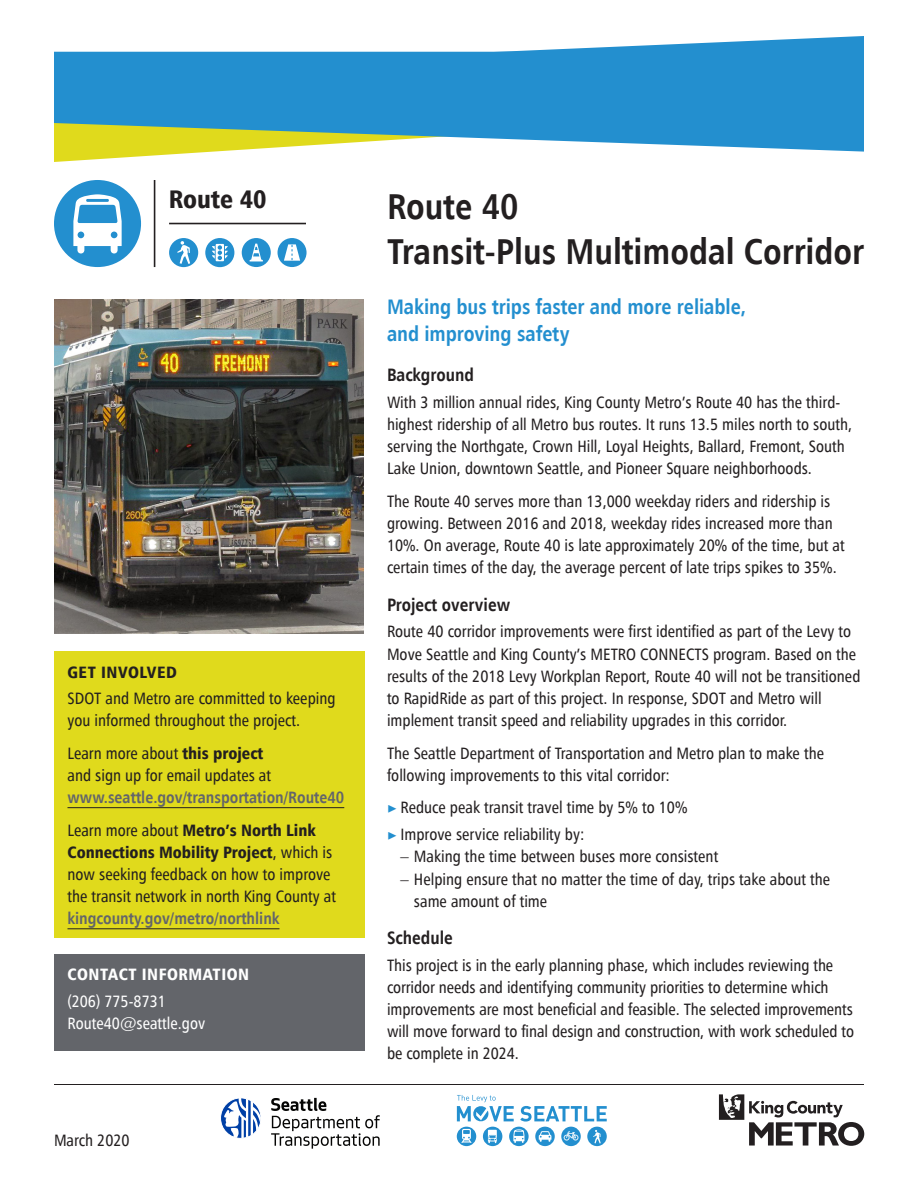
<style>
.page{position:relative;width:918px;height:1188px;background:#fff}
.page>*{position:absolute;margin:0;border:0;box-sizing:border-box;transform-origin:0 0}
.t1{font:700 condensed 36px/45px "Humanist 777 BT";color:#231f20}
.t2{font:900 condensed 25.5px "Humanist 777 BT";color:#231f20}
.t3{font:700 condensed 21px/27px "Humanist 777 BT";color:#238fcf}
.t4{font:700 condensed 18px "Humanist 777 BT";color:#231f20}
.t5{font:16.5px/22.2px "Humanist 777 BT Cn Rm";color:#231f20}
.t6{font:700 condensed 16.5px/32.5px "Humanist 777 BT";color:#63656a}
.t7{font:900 condensed 16.5px "Humanist 777 BT";color:#231f20}
.t8{font:16.5px/22.2px "Humanist 777 BT Cn Rm";color:#fff}
.t9{font:900 condensed 16.5px "Humanist 777 BT";letter-spacing:.03em;color:#fff}
.t10{font:900 condensed 16.5px "Humanist 777 BT";letter-spacing:.03em;color:#231f20}
.s1{font-family:"Humanist 777 BT";font-weight:900;font-stretch:condensed}
.s2{font-family:"Humanist 777 BT Cn Rm";font-weight:400;font-stretch:normal;color:#231f20}
.s3{font-weight:900;color:#231f20}
.s4{font-family:"Humanist 777 BT Cn Rm";font-weight:400;font-stretch:normal}
.s5{font-family:"Minion Pro";color:#238fcf}
.s6{font-family:"Humanist 777 BT";font-weight:300;font-stretch:condensed}
</style>
<div class="page">
<svg style="left:719px;top:1094px;width:145px;height:52px"></svg>
<svg style="left:271px;top:1098px;width:109px;height:51px"></svg>
<svg style="left:221px;top:1098px;width:40px;height:40px"></svg>
<div style="left:220px;top:1098px;width:41px;height:41px;border:1px solid #fff;border-radius:50%"></div>
<svg style="left:224px;top:1098px;width:37px;height:40px"></svg>
<svg style="left:520px;top:1106px;width:87px;height:16px"></svg>
<svg style="left:457px;top:1127px;width:19px;height:19px"></svg>
<svg style="left:483px;top:1127px;width:19px;height:19px"></svg>
<svg style="left:509px;top:1127px;width:20px;height:19px"></svg>
<svg style="left:535px;top:1127px;width:20px;height:19px"></svg>
<svg style="left:561px;top:1127px;width:20px;height:19px"></svg>
<div style="left:587px;top:1127px;width:20px;height:19px;background:#238fcf;border-radius:50%"></div>
<svg style="left:461px;top:1129px;width:11px;height:14px"></svg>
<svg style="left:513px;top:1129px;width:11px;height:14px"></svg>
<svg style="left:539px;top:1131px;width:12px;height:11px"></svg>
<svg style="left:564px;top:1131px;width:14px;height:10px"></svg>
<svg style="left:593px;top:1130px;width:8px;height:14px"></svg>
<svg style="left:488px;top:1130px;width:9px;height:13px"></svg>
<svg style="left:457px;top:1095px;width:57px;height:27px"></svg>
<hr style="left:54px;top:1084px;width:810px;height:1px;background:#231f20">
<svg style="left:54px;top:152px;width:152px;height:10px"></svg>
<svg style="left:55px;top:36px;width:809px;height:16px"></svg>
<svg style="left:54px;top:52px;width:810px;height:100px;background:#419cc2"></svg>
<img style="left:54px;top:300px;width:309px;height:334px">
<div style="left:54px;top:180px;width:87px;height:87px;background:#238fcf;border-radius:50%"></div>
<svg style="left:73px;top:194px;width:49px;height:60px"></svg>
<hr style="left:154px;top:180px;width:1px;height:87px;background:#231f20">
<hr style="left:169px;top:223px;width:137px;height:1px;background:#231f20">
<div style="left:169px;top:238px;width:29px;height:29px;background:#238fcf;border-radius:50%"></div>
<svg style="left:177px;top:241px;width:13px;height:23px"></svg>
<div style="left:278px;top:238px;width:29px;height:29px;background:#238fcf;border-radius:50%"></div>
<svg style="left:284px;top:244px;width:16px;height:17px"></svg>
<div style="left:242px;top:238px;width:29px;height:29px;background:#238fcf;border-radius:50%"></div>
<svg style="left:250px;top:244px;width:13px;height:17px"></svg>
<div style="left:205px;top:238px;width:29px;height:29px;background:#238fcf;border-radius:50%"></div>
<svg style="left:216px;top:244px;width:8px;height:17px"></svg>
<svg style="left:212px;top:245px;width:16px;height:15px"></svg>
<div style="left:54px;top:652px;width:310px;height:286px;background:#e0da1c"></div>
<hr style="left:68px;top:807px;width:276px;height:1px;background:#231f20">
<hr style="left:68px;top:929px;width:212px;height:1px;background:#231f20">
<div style="left:54px;top:954px;width:310px;height:97px;background:#63656a"></div>
<h2 class="t2" style="left:169px;top:183px;width:99px">Route 40</h2>
<p class="t10" style="left:68px;top:661px;width:111px">GET INVOLVED</p>
<p class="t5" style="left:68px;top:687px;width:270px">SDOT and Metro are committed to keeping you informed throughout the project.</p>
<p class="t5" style="left:68px;top:742px;width:205px">Learn more about <span class="s1">this project </span>and sign up for email updates at</p>
<p class="t6" style="left:68px;top:781px;width:278px">www.seattle.gov/transportation/Route40<br><span class="s2">Learn more about</span> <span class="s3">Metro’s North Link</span></p>
<p class="t7" style="left:68px;top:842px;width:266px">Connections Mobility Project<span class="s4">, which is</span></p>
<p class="t5" style="left:68px;top:863px;width:270px">now seeking feedback on how to improve the transit network in north King County at</p>
<p class="t6" style="left:68px;top:902px;width:214px">kingcounty.gov/metro/northlink</p>
<p class="t9" style="left:68px;top:964px;width:183px">CONTACT INFORMATION</p>
<p class="t8" style="left:68px;top:990px;width:139px">(206) 775-8731<br>Route40@seattle.gov</p>
<p class="t5" style="left:54px;top:1129px;width:77px">March 2020</p>
<h1 class="t1" style="left:387px;top:183px;width:478px">Route 40<br>Transit-Plus Multimodal Corridor</h1>
<p class="t3" style="left:387px;top:293px;width:361px">Making bus trips faster and more reliable, and improving safety</p>
<p class="t4" style="left:387px;top:364px;width:88px">Background</p>
<p class="t5" style="left:387px;top:391px;width:467px">With 3 million annual rides, King County Metro’s Route 40 has the third&shy;highest ridership of all Metro bus routes. It runs 13.5 miles north to south, serving the Northgate, Crown Hill, Loyal Heights, Ballard, Fremont, South Lake Union, downtown Seattle, and Pioneer Square neighborhoods.</p>
<p class="t5" style="left:387px;top:490px;width:459px">The Route 40 serves more than 13,000 weekday riders and ridership is growing. Between 2016 and 2018, weekday rides increased more than 10%. On average, Route 40 is late approximately 20% of the time, but at certain times of the day, the average percent of late trips spikes to 35%.</p>
<p class="t4" style="left:387px;top:593px;width:125px">Project overview</p>
<p class="t5" style="left:387px;top:620px;width:475px">Route 40 corridor improvements were first identified as part of the Levy to Move Seattle and King County’s METRO CONNECTS program. Based on the results of the 2018 Levy Workplan Report, Route 40 will not be transitioned to RapidRide as part of this project. In response, SDOT and Metro will implement transit speed and reliability upgrades in this corridor.</p>
<p class="t5" style="left:387px;top:741px;width:439px">The Seattle Department of Transportation and Metro plan to make the following improvements to this vital corridor:</p>
<p class="t5" style="left:387px;top:794px;width:302px;line-height:27px"><span class="s5">▶</span> Reduce peak transit travel time by 5% to 10% <span class="s5">▶</span> Improve service reliability by:</p>
<p class="t5" style="left:400px;top:845px;width:319px"><span class="s6">–</span> Making the time between buses more consistent</p>
<p class="t5" style="left:414px;top:867px;width:418px;text-indent:-13px"><span class="s6">–</span> Helping ensure that no matter the time of day, trips take about the same amount of time</p>
<p class="t4" style="left:387px;top:927px;width:67px">Schedule</p>
<p class="t5" style="left:387px;top:954px;width:469px">This project is in the early planning phase, which includes reviewing the corridor needs and identifying community priorities to determine which improvements are most beneficial and feasible. The selected improvements will move forward to final design and construction, with work scheduled to be complete in 2024.</p>
</div>
